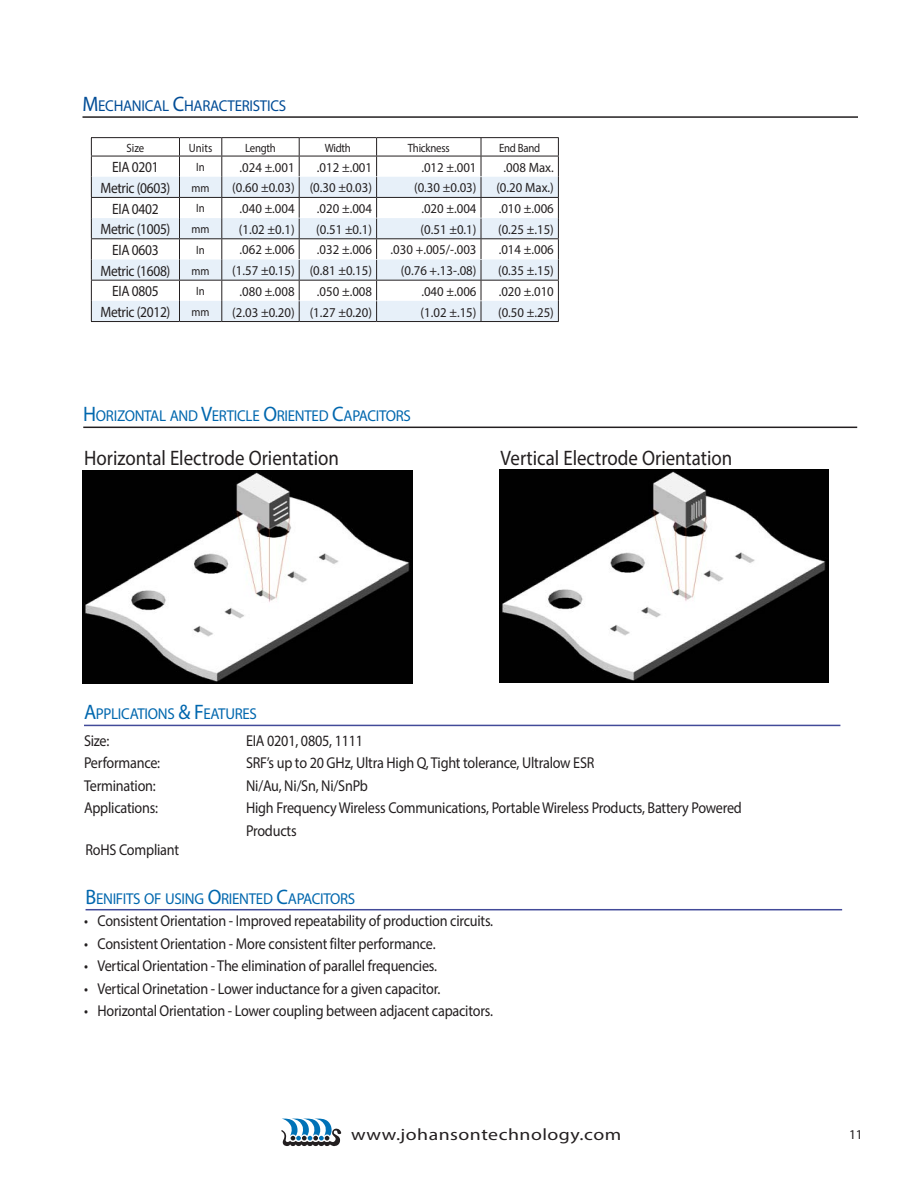
<style>
.page{position:relative;width:918px;height:1188px;background:#fff}
.page>*{position:absolute;margin:0;border:0;box-sizing:border-box;transform-origin:0 0}
.t1{font:21px "Myriad Pro";color:#231f20;scale:.9 1}
.t2{font:16.5px "Myriad Pro";letter-spacing:.025em;color:#231f20;scale:1.2 1}
.t3{font:15.75px/22.5px "Myriad Pro";letter-spacing:-.015em;color:#231f20;scale:.9 1}
.t4{font:15.75px/26.2px "Myriad Pro";letter-spacing:-.02em;color:#0067ae;scale:.95 1}
.t5{font:15.75px "Myriad Pro";letter-spacing:-.02em;color:#004c96;scale:.95 1}
.t6{font:15px "Myriad Pro";letter-spacing:-.025em;color:#231f20;scale:.9 1}
.t7{font:13.5px "Myriad Pro";color:#231f20;scale:.95 1}
.t8{font:13.5px "Myriad Pro";color:#231f20}
.t9{font:12px "Myriad Pro";letter-spacing:-.025em;color:#231f20;scale:.9 1}
.s1{font-size:21px}
.s2{color:#231f20}
</style>
<div class="page">
<hr style="left:86px;top:909px;width:756px;height:1px;background:#424a99">
<svg style="left:281px;top:1119px;width:61px;height:28px"></svg>
<svg style="left:92px;top:177px;width:466px;height:144px;fill:#e7f0f9"></svg>
<hr style="left:91px;top:137px;width:89px;height:1px;background:#231f20">
<hr style="left:180px;top:137px;width:42px;height:1px;background:#231f20">
<hr style="left:222px;top:137px;width:77px;height:1px;background:#231f20">
<hr style="left:299px;top:137px;width:78px;height:1px;background:#231f20">
<hr style="left:377px;top:137px;width:104px;height:1px;background:#231f20">
<hr style="left:481px;top:137px;width:78px;height:1px;background:#231f20">
<hr style="left:91px;top:156px;width:89px;height:1px;background:#231f20">
<hr style="left:222px;top:156px;width:77px;height:1px;background:#231f20">
<hr style="left:299px;top:156px;width:78px;height:1px;background:#231f20">
<hr style="left:377px;top:156px;width:104px;height:1px;background:#231f20">
<hr style="left:481px;top:156px;width:78px;height:1px;background:#231f20">
<hr style="left:91px;top:197px;width:89px;height:1px;background:#231f20">
<hr style="left:222px;top:197px;width:77px;height:1px;background:#231f20">
<hr style="left:299px;top:197px;width:78px;height:1px;background:#231f20">
<hr style="left:377px;top:197px;width:104px;height:1px;background:#231f20">
<hr style="left:481px;top:197px;width:78px;height:1px;background:#231f20">
<hr style="left:91px;top:238px;width:89px;height:1px;background:#231f20">
<hr style="left:222px;top:238px;width:77px;height:1px;background:#231f20">
<hr style="left:299px;top:238px;width:78px;height:1px;background:#231f20">
<hr style="left:377px;top:238px;width:104px;height:1px;background:#231f20">
<hr style="left:481px;top:238px;width:78px;height:1px;background:#231f20">
<hr style="left:91px;top:280px;width:89px;height:1px;background:#231f20">
<hr style="left:222px;top:280px;width:77px;height:1px;background:#231f20">
<hr style="left:299px;top:280px;width:78px;height:1px;background:#231f20">
<hr style="left:377px;top:280px;width:104px;height:1px;background:#231f20">
<hr style="left:481px;top:280px;width:78px;height:1px;background:#231f20">
<svg style="left:91px;top:138px;width:1px;height:183px"></svg>
<svg style="left:299px;top:138px;width:1px;height:183px"></svg>
<svg style="left:376px;top:138px;width:1px;height:183px"></svg>
<svg style="left:481px;top:138px;width:1px;height:183px"></svg>
<svg style="left:558px;top:138px;width:1px;height:183px"></svg>
<hr style="left:91px;top:321px;width:89px;height:1px;background:#231f20">
<hr style="left:222px;top:321px;width:77px;height:1px;background:#231f20">
<hr style="left:299px;top:321px;width:78px;height:1px;background:#231f20">
<hr style="left:377px;top:321px;width:104px;height:1px;background:#231f20">
<hr style="left:481px;top:321px;width:78px;height:1px;background:#231f20">
<hr style="left:180px;top:156px;width:42px;height:1px;background:#231f20">
<hr style="left:180px;top:197px;width:42px;height:1px;background:#231f20">
<hr style="left:180px;top:238px;width:42px;height:1px;background:#231f20">
<hr style="left:180px;top:280px;width:42px;height:1px;background:#231f20">
<svg style="left:179px;top:138px;width:1px;height:183px"></svg>
<svg style="left:221px;top:138px;width:1px;height:183px"></svg>
<hr style="left:180px;top:321px;width:42px;height:1px;background:#231f20">
<hr style="left:82px;top:116px;width:776px;height:2px;background:#231f20">
<img style="left:500px;top:470px;width:329px;height:213px">
<img style="left:82px;top:471px;width:330px;height:213px">
<hr style="left:83px;top:427px;width:774px;height:1px;background:#231f20">
<hr style="left:84px;top:725px;width:756px;height:1px;background:#424a99">
<p class="t5" style="left:82px;top:96px;width:216px"><span class="s1">M</span>ECHANICAL <span class="s1">C</span>HARACTERISTICS</p>
<p class="t9" style="left:127px;top:140px;width:21px">Size</p>
<p class="t9" style="left:189px;top:140px;width:27px">Units</p>
<p class="t9" style="left:245px;top:140px;width:36px">Length</p>
<p class="t9" style="left:325px;top:140px;width:30px">Width</p>
<p class="t9" style="left:408px;top:140px;width:48px">Thickness</p>
<p class="t9" style="left:499px;top:140px;width:47px">End Band</p>
<p class="t6" style="left:112px;top:158px;width:53px">EIA 0201</p>
<p class="t9" style="left:196px;top:160px;width:11px">In</p>
<p class="t7" style="left:240px;top:159px;width:60px">.024 ±.001</p>
<p class="t7" style="left:317px;top:159px;width:60px">.012 ±.001</p>
<p class="t7" style="left:421px;top:159px;width:60px">.012 ±.001</p>
<p class="t7" style="left:504px;top:159px;width:54px">.008 Max.</p>
<p class="t6" style="left:100px;top:179px;width:79px">Metric (0603)</p>
<p class="t9" style="left:192px;top:180px;width:22px">mm</p>
<p class="t7" style="left:232px;top:180px;width:149px">(0.60 ±0.03) (0.30 ±0.03)</p>
<p class="t7" style="left:414px;top:180px;width:67px">(0.30 ±0.03)</p>
<p class="t7" style="left:496px;top:180px;width:62px">(0.20 Max.)</p>
<p class="t6" style="left:112px;top:199px;width:53px">EIA 0402</p>
<p class="t9" style="left:196px;top:201px;width:11px">In</p>
<p class="t7" style="left:240px;top:200px;width:60px">.040 ±.004</p>
<p class="t7" style="left:317px;top:200px;width:60px">.020 ±.004</p>
<p class="t7" style="left:421px;top:200px;width:60px">.020 ±.004</p>
<p class="t7" style="left:499px;top:200px;width:60px">.010 ±.006</p>
<p class="t6" style="left:100px;top:220px;width:79px">Metric (1005)</p>
<p class="t9" style="left:192px;top:222px;width:22px">mm</p>
<p class="t7" style="left:239px;top:221px;width:60px">(1.02 ±0.1)</p>
<p class="t7" style="left:316px;top:221px;width:60px">(0.51 ±0.1)</p>
<p class="t7" style="left:421px;top:221px;width:60px">(0.51 ±0.1)</p>
<p class="t7" style="left:498px;top:221px;width:60px">(0.25 ±.15)</p>
<p class="t6" style="left:112px;top:241px;width:53px">EIA 0603</p>
<p class="t9" style="left:196px;top:242px;width:11px">In</p>
<p class="t7" style="left:240px;top:242px;width:60px">.062 ±.006</p>
<p class="t7" style="left:317px;top:242px;width:60px">.032 ±.006</p>
<p class="t7" style="left:391px;top:242px;width:92px">.030 +.005/-.003</p>
<p class="t7" style="left:499px;top:242px;width:60px">.014 ±.006</p>
<p class="t6" style="left:100px;top:261px;width:79px">Metric (1608)</p>
<p class="t9" style="left:192px;top:263px;width:22px">mm</p>
<p class="t7" style="left:232px;top:262px;width:149px">(1.57 ±0.15) (0.81 ±0.15)</p>
<p class="t7" style="left:401px;top:262px;width:81px">(0.76 +.13-.08)</p>
<p class="t7" style="left:498px;top:262px;width:60px">(0.35 ±.15)</p>
<p class="t6" style="left:112px;top:282px;width:53px">EIA 0805</p>
<p class="t9" style="left:196px;top:284px;width:11px">In</p>
<p class="t7" style="left:240px;top:283px;width:60px">.080 ±.008</p>
<p class="t7" style="left:317px;top:283px;width:60px">.050 ±.008</p>
<p class="t7" style="left:421px;top:283px;width:60px">.040 ±.006</p>
<p class="t7" style="left:499px;top:283px;width:60px">.020 ±.010</p>
<p class="t6" style="left:100px;top:303px;width:79px">Metric (2012)</p>
<p class="t9" style="left:192px;top:304px;width:22px">mm</p>
<p class="t7" style="left:232px;top:304px;width:149px">(2.03 ±0.20) (1.27 ±0.20)</p>
<p class="t7" style="left:421px;top:304px;width:60px">(1.02 ±.15)</p>
<p class="t7" style="left:498px;top:304px;width:60px">(0.50 ±.25)</p>
<p class="t4" style="left:83px;top:403px;width:346px"><span class="s1">H</span>ORIZONTAL AND <span class="s1">V</span>ERTICLE <span class="s1">O</span>RIENTED <span class="s1">C</span>APACITORS</p>
<h1 class="t1" style="left:84px;top:445px;width:285px">Horizontal Electrode Orientation</h1>
<h1 class="t1" style="left:501px;top:445px;width:259px">Vertical Electrode Orientation</h1>
<p class="t4" style="left:84px;top:701px;width:184px"><span class="s1">A</span>PPLICATIONS <span class="s1">&amp; F</span>EATURES<br><span class="s2">Size:</span></p>
<p class="t3" style="left:246px;top:729px;width:132px">EIA 0201, 0805, 1111</p>
<p class="t3" style="left:84px;top:751px;width:86px">Performance:</p>
<p class="t3" style="left:246px;top:751px;width:389px">SRF’s up to 20 GHz, Ultra High Q, Tight tolerance, Ultralow ESR</p>
<p class="t3" style="left:84px;top:774px;width:81px">Termination:</p>
<p class="t3" style="left:246px;top:774px;width:137px">Ni/Au, Ni/Sn, Ni/SnPb</p>
<p class="t3" style="left:84px;top:796px;width:84px">Applications:</p>
<p class="t3" style="left:246px;top:796px;width:553px">High Frequency Wireless Communications, Portable Wireless Products, Battery Powered<br>Products</p>
<p class="t3" style="left:86px;top:839px;width:106px">RoHS Compliant</p>
<p class="t4" style="left:86px;top:885px;width:285px"><span class="s1">B</span>ENIFITS OF USING <span class="s1">O</span>RIENTED <span class="s1">C</span>APACITORS</p>
<p class="t3" style="left:84px;top:910px;width:456px">• Consistent Orientation - Improved repeatability of production circuits.</p>
<p class="t3" style="left:84px;top:932px;width:392px">• Consistent Orientation - More consistent filter performance.</p>
<p class="t3" style="left:84px;top:955px;width:394px">• Vertical Orientation - The elimination of parallel frequencies.</p>
<p class="t3" style="left:84px;top:977px;width:397px">• Vertical Orinetation - Lower inductance for a given capacitor.</p>
<p class="t3" style="left:84px;top:1000px;width:456px">• Horizontal Orientation - Lower coupling between adjacent capacitors.</p>
<p class="t2" style="left:351px;top:1124px;width:227px">www.johansontechnology.com</p>
<p class="t8" style="left:849px;top:1126px;width:15px">11</p>
</div>
